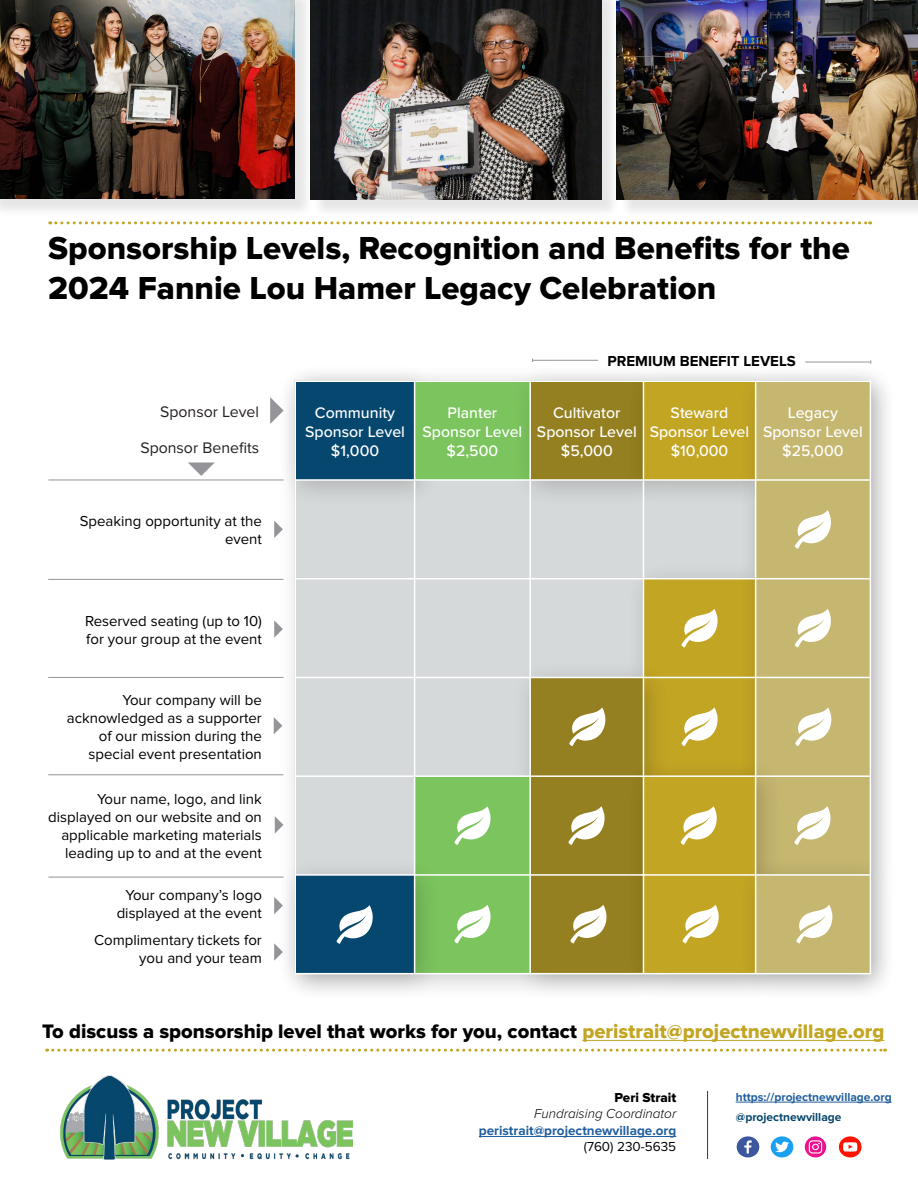
<style>
.page{position:relative;width:918px;height:1188px;background:#fff}
.page>*{position:absolute;margin:0;border:0;box-sizing:border-box;transform-origin:0 0}
.t1{font:33px/39.6px "Proxima Nova Extrabld";color:#000}
.t2{font:20.25px "Proxima Nova Extrabld";color:#000}
.t3{font:500 15.9px/19px "Proxima Nova";color:#fff;text-align:center}
.t4{font:15.9px "Proxima Nova";color:#241f21}
.t5{font:15px/18px "Proxima Nova";color:#000;text-align:right}
.t6{font:700 15px "Proxima Nova";color:#000}
.t7{font:700 13.5px "Proxima Nova";color:#215e9e}
.t8{font:italic 300 13.5px "Proxima Nova";color:#000}
.t9{font:13.5px "Proxima Nova";color:#000}
.t10{font:13.5px "Proxima Nova Extrabld";color:#000}
.t11{font:700 12px "Proxima Nova";color:#215e9e}
.t12{font:700 12px "Proxima Nova";color:#06476d}
.s1{color:#c3a524}
</style>
<div class="page">
<svg style="left:47px;top:1049px;width:839px;height:3px"></svg>
<svg style="left:50px;top:221px;width:821px;height:3px"></svg>
<img style="left:60px;top:1075px;width:293px;height:84px">
<hr style="left:736px;top:1102px;width:156px;height:1px;background:#215e9e">
<div style="left:737px;top:1136px;width:22px;height:21px;background:#3d579e;border-radius:50%"></div>
<svg style="left:744px;top:1140px;width:8px;height:14px"></svg>
<div style="left:771px;top:1136px;width:22px;height:21px;background:#1ca1f2;border-radius:50%"></div>
<svg style="left:775px;top:1142px;width:14px;height:10px"></svg>
<div style="left:839px;top:1136px;width:23px;height:21px;background:#ff1200;border-radius:50%"></div>
<svg style="left:843px;top:1142px;width:14px;height:10px"></svg>
<hr style="left:479px;top:1136px;width:197px;height:1px;background:#215e9e">
<hr style="left:707px;top:1091px;width:1px;height:68px;background:#06476d">
<svg style="left:805px;top:1136px;width:21px;height:21px"></svg>
<svg style="left:809px;top:1140px;width:13px;height:14px"></svg>
<hr style="left:582px;top:1040px;width:302px;height:1px;background:#c3a524">
<div style="left:277px;top:362px;width:619px;height:640px;background:#000;opacity:.2"></div>
<div style="left:295px;top:381px;width:574px;height:593px;background:#d6d9d9"></div>
<div style="left:277px;top:363px;width:165px;height:145px;background:#000;opacity:.2"></div>
<div style="left:295px;top:381px;width:120px;height:99px;background:#05476e"></div>
<div style="left:415px;top:381px;width:115px;height:99px;background:#7cc45e"></div>
<div style="left:512px;top:363px;width:159px;height:145px;background:#000;opacity:.2"></div>
<div style="left:530px;top:381px;width:113px;height:99px;background:#948020"></div>
<div style="left:625px;top:363px;width:158px;height:441px;background:#000;opacity:.2"></div>
<svg style="left:643px;top:382px;width:94px;height:295px;fill:#c3a524"></svg>
<div style="left:737px;top:363px;width:161px;height:540px;background:#000;opacity:.2"></div>
<div style="left:756px;top:382px;width:114px;height:475px;background:#c5b670"></div>
<div style="left:512px;top:659px;width:159px;height:342px;background:#000;opacity:.2"></div>
<div style="left:625px;top:758px;width:158px;height:243px;background:#000;opacity:.2"></div>
<div style="left:277px;top:857px;width:165px;height:144px;background:#000;opacity:.2"></div>
<div style="left:295px;top:875px;width:120px;height:98px;background:#05476e"></div>
<div style="left:737px;top:857px;width:161px;height:144px;background:#000;opacity:.2"></div>
<div style="left:756px;top:875px;width:114px;height:98px;background:#c5b670"></div>
<hr style="left:415px;top:381px;width:115px;height:1px;background:#fff">
<hr style="left:643px;top:381px;width:113px;height:1px;background:#fff">
<hr style="left:415px;top:479px;width:115px;height:2px;background:#fff">
<hr style="left:643px;top:479px;width:113px;height:2px;background:#fff">
<hr style="left:530px;top:973px;width:113px;height:1px;background:#fff">
<hr style="left:530px;top:381px;width:113px;height:1px;background:#fff">
<hr style="left:529px;top:382px;width:2px;height:97px;background:#fff">
<hr style="left:643px;top:382px;width:1px;height:97px;background:#fff">
<hr style="left:530px;top:479px;width:113px;height:2px;background:#fff">
<hr style="left:295px;top:481px;width:1px;height:97px;background:#fff">
<hr style="left:414px;top:481px;width:1px;height:97px;background:#fff">
<hr style="left:529px;top:481px;width:2px;height:97px;background:#fff">
<hr style="left:415px;top:973px;width:115px;height:1px;background:#fff">
<hr style="left:294px;top:578px;width:121px;height:1px;background:#fff">
<hr style="left:295px;top:580px;width:1px;height:97px;background:#fff">
<hr style="left:530px;top:578px;width:113px;height:1px;background:#fff">
<hr style="left:643px;top:578px;width:113px;height:1px;background:#fff">
<hr style="left:756px;top:578px;width:115px;height:1px;background:#fff">
<hr style="left:756px;top:677px;width:115px;height:1px;background:#fff">
<hr style="left:756px;top:775px;width:115px;height:2px;background:#fff">
<hr style="left:756px;top:874px;width:115px;height:2px;background:#fff">
<hr style="left:643px;top:481px;width:1px;height:97px;background:#fff">
<hr style="left:643px;top:580px;width:1px;height:97px;background:#fff">
<hr style="left:643px;top:973px;width:113px;height:1px;background:#fff">
<hr style="left:755px;top:481px;width:1px;height:97px;background:#fff">
<hr style="left:870px;top:481px;width:1px;height:97px;background:#fff">
<hr style="left:755px;top:580px;width:1px;height:97px;background:#fff">
<hr style="left:870px;top:580px;width:1px;height:97px;background:#fff">
<hr style="left:870px;top:678px;width:1px;height:97px;background:#fff">
<hr style="left:870px;top:777px;width:1px;height:97px;background:#fff">
<hr style="left:870px;top:876px;width:1px;height:97px;background:#fff">
<hr style="left:756px;top:973px;width:115px;height:1px;background:#fff">
<hr style="left:756px;top:381px;width:115px;height:1px;background:#fff">
<hr style="left:755px;top:382px;width:1px;height:97px;background:#fff">
<hr style="left:870px;top:382px;width:1px;height:97px;background:#fff">
<hr style="left:756px;top:479px;width:115px;height:2px;background:#fff">
<hr style="left:294px;top:381px;width:121px;height:1px;background:#fff">
<hr style="left:295px;top:382px;width:1px;height:97px;background:#fff">
<hr style="left:414px;top:382px;width:1px;height:97px;background:#fff">
<hr style="left:294px;top:479px;width:121px;height:2px;background:#fff">
<hr style="left:415px;top:578px;width:115px;height:1px;background:#fff">
<hr style="left:414px;top:580px;width:1px;height:97px;background:#fff">
<hr style="left:529px;top:580px;width:2px;height:97px;background:#fff">
<hr style="left:294px;top:677px;width:121px;height:1px;background:#fff">
<hr style="left:295px;top:678px;width:1px;height:97px;background:#fff">
<hr style="left:414px;top:678px;width:1px;height:97px;background:#fff">
<hr style="left:294px;top:874px;width:121px;height:2px;background:#fff">
<hr style="left:294px;top:775px;width:121px;height:2px;background:#fff">
<hr style="left:295px;top:777px;width:1px;height:97px;background:#fff">
<hr style="left:414px;top:777px;width:1px;height:97px;background:#fff">
<hr style="left:295px;top:876px;width:1px;height:97px;background:#fff">
<hr style="left:414px;top:876px;width:1px;height:97px;background:#fff">
<hr style="left:294px;top:973px;width:121px;height:1px;background:#fff">
<svg style="left:270px;top:397px;width:14px;height:27px"></svg>
<svg style="left:188px;top:463px;width:26px;height:13px"></svg>
<hr style="left:48px;top:480px;width:236px;height:1px;background:#949499">
<hr style="left:48px;top:579px;width:235px;height:1px;background:#949499">
<hr style="left:48px;top:677px;width:235px;height:1px;background:#949499">
<hr style="left:48px;top:775px;width:235px;height:1px;background:#949499">
<hr style="left:48px;top:877px;width:236px;height:1px;background:#949499">
<svg style="left:274px;top:521px;width:9px;height:17px"></svg>
<svg style="left:274px;top:620px;width:9px;height:18px"></svg>
<svg style="left:274px;top:717px;width:8px;height:17px"></svg>
<svg style="left:275px;top:816px;width:8px;height:18px"></svg>
<svg style="left:274px;top:897px;width:9px;height:17px"></svg>
<svg style="left:274px;top:943px;width:9px;height:18px"></svg>
<svg style="left:795px;top:510px;width:36px;height:39px"></svg>
<svg style="left:795px;top:609px;width:36px;height:38px"></svg>
<svg style="left:681px;top:609px;width:37px;height:38px"></svg>
<svg style="left:795px;top:707px;width:37px;height:39px"></svg>
<svg style="left:794px;top:806px;width:37px;height:39px"></svg>
<svg style="left:796px;top:905px;width:37px;height:38px"></svg>
<svg style="left:415px;top:677px;width:341px;height:296px;background:#acac54"></svg>
<svg style="left:337px;top:905px;width:36px;height:39px"></svg>
<hr style="left:533px;top:360px;width:65px;height:1px;background:#939598">
<hr style="left:805px;top:362px;width:66px;height:1px;background:#939598">
<div style="left:0;top:0;width:313px;height:217px;background:#000;opacity:.1"></div>
<img style="left:0;top:0;width:295px;height:199px">
<div style="left:312px;top:0;width:308px;height:218px;background:#000;opacity:.1"></div>
<img style="left:310px;top:0;width:292px;height:199px">
<div style="left:619px;top:0;width:299px;height:218px;background:#000;opacity:.1"></div>
<img style="left:617px;top:0;width:301px;height:199px">
<h1 class="t1" style="left:48px;top:229px;width:803px">Sponsorship Levels, Recognition and Benefits for the<br>2024 Fannie Lou Hamer Legacy Celebration</h1>
<p class="t4" style="left:160px;top:402px;width:101px">Sponsor Level</p>
<p class="t4" style="left:140px;top:439px;width:120px">Sponsor Benefits</p>
<p class="t5" style="left:80px;top:512px;width:184px">Speaking opportunity at the event</p>
<p class="t5" style="left:85px;top:612px;width:178px;text-align:left">Reserved seating (up to 10) for your group at the event</p>
<p class="t5" style="left:67px;top:692px;width:197px">Your company will be acknowledged as a supporter of our mission during the special event presentation</p>
<p class="t5" style="left:48px;top:790px;width:215px">Your name, logo, and link displayed on our website and on applicable marketing materials leading up to and at the event</p>
<p class="t5" style="left:117px;top:887px;width:147px;text-align:center">Your company’s logo displayed at the event</p>
<p class="t5" style="left:94px;top:932px;width:169px">Complimentary tickets for you and your team</p>
<p class="t6" style="left:607px;top:353px;width:190px">PREMIUM BENEFIT LEVELS</p>
<p class="t3" style="left:305px;top:403px;width:101px">Community<br>Sponsor Level $1,000</p>
<p class="t3" style="left:423px;top:403px;width:101px">Planter<br>Sponsor Level $2,500</p>
<p class="t3" style="left:537px;top:403px;width:101px">Cultivator<br>Sponsor Level $5,000</p>
<p class="t3" style="left:650px;top:403px;width:101px">Steward<br>Sponsor Level $10,000</p>
<p class="t3" style="left:763px;top:403px;width:101px">Legacy<br>Sponsor Level $25,000</p>
<h2 class="t2" style="left:42px;top:1019px;width:844px">To discuss a sponsorship level that works for you, contact <span class="s1">peristrait@projectnewvillage.org</span></h2>
<p class="t10" style="left:615px;top:1089px;width:63px">Peri Strait</p>
<p class="t8" style="left:534px;top:1104px;width:144px">Fundraising Coordinator</p>
<p class="t7" style="left:479px;top:1122px;width:199px">peristrait@projectnewvillage.org</p>
<p class="t9" style="left:584px;top:1139px;width:94px">(760) 230-5635</p>
<p class="t11" style="left:736px;top:1090px;width:158px">https://projectnewvillage.org</p>
<p class="t12" style="left:736px;top:1110px;width:107px">@projectnewvillage</p>
</div>
